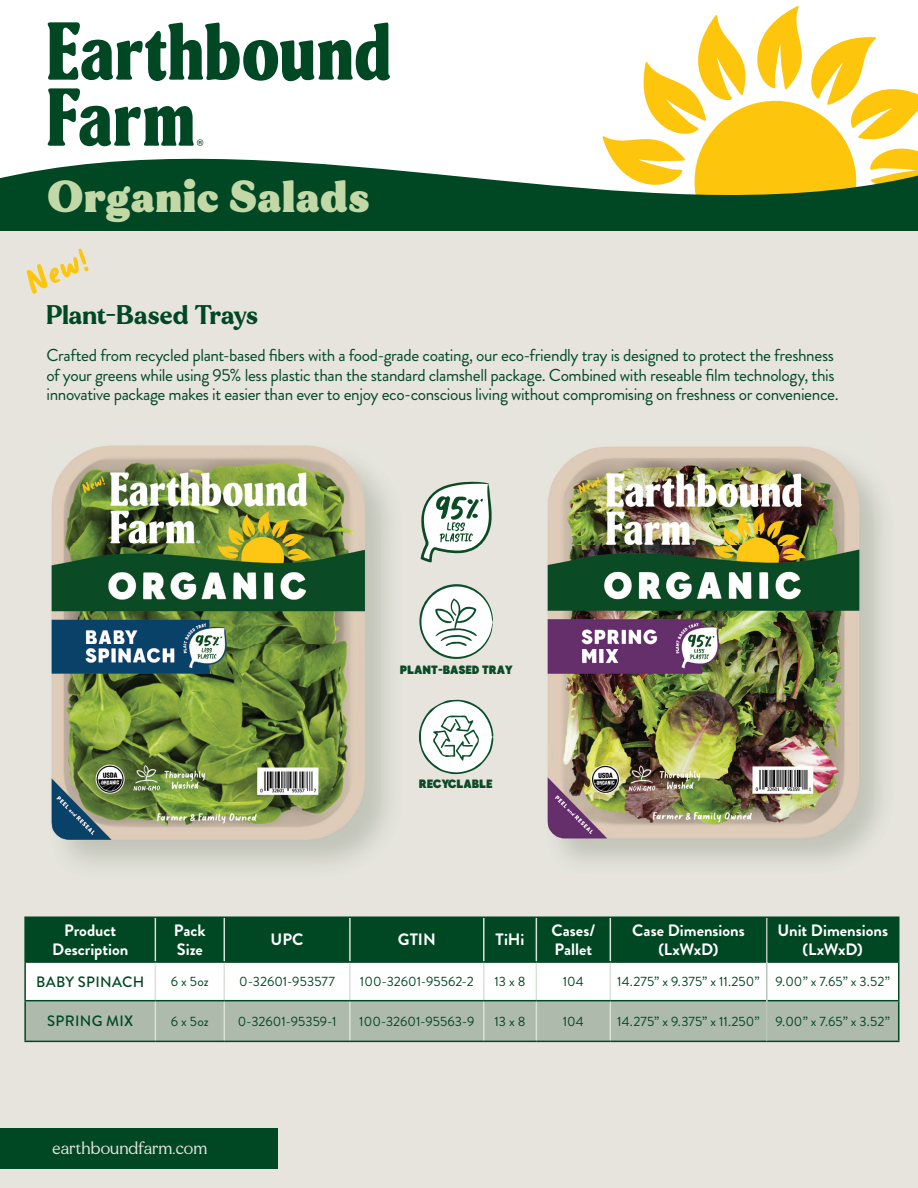
<style>
.page{position:relative;width:918px;height:1188px;background:#fff}
.page>*{position:absolute;margin:0;border:0;box-sizing:border-box;transform-origin:0 0}
.t1{font:700 45px "MADE Mellow PERSONALUSE";letter-spacing:.005em;color:#c3d8a7}
.t2{font:500 27px "MADE Mellow PERSONALUSE";letter-spacing:-.01em;color:#004724}
.t3{font:300 18px "MADE Mellow PERSONALUSE";letter-spacing:.01em;color:#e6e4dd}
.t4{font:17.25px/19.5px "Brandon Grotesque";letter-spacing:-.02em;color:#004724}
.t5{font:700 16.5px/19.8px "Brandon Grotesque";color:#fff;text-align:center}
.t6{font:500 15px "Brandon Grotesque";letter-spacing:.02em;color:#004724}
.t7{font:13.5px "Brandon Grotesque";letter-spacing:.005em;color:#004724}
.t8{font:12px "Crunold";color:#0a4a24}
</style>
<div class="page">
<svg style="left:643px;top:6px;width:275px;height:112px"></svg>
<svg style="left:0;top:118px;width:918px;height:113px"></svg>
<svg style="left:48px;top:22px;width:342px;height:60px"></svg>
<svg style="left:48px;top:88px;width:155px;height:58px"></svg>
<div style="left:0;top:231px;width:918px;height:957px;background:#e6e4dd"></div>
<div style="left:0;top:1128px;width:278px;height:41px;background:#004724"></div>
<svg style="left:27px;top:249px;width:62px;height:45px"></svg>
<img style="left:51px;top:445px;width:330px;height:403px">
<img style="left:547px;top:446px;width:326px;height:410px">
<svg style="left:26px;top:918px;width:872px;height:123px;background:#87a593"></svg>
<hr style="left:155px;top:918px;width:1px;height:43px;background:#dae1d9">
<hr style="left:224px;top:918px;width:1px;height:43px;background:#dae1d9">
<hr style="left:349px;top:918px;width:2px;height:43px;background:#dae1d9">
<hr style="left:483px;top:918px;width:2px;height:43px;background:#dae1d9">
<hr style="left:536px;top:918px;width:1px;height:43px;background:#dae1d9">
<hr style="left:155px;top:963px;width:1px;height:37px;background:#dae1d9">
<hr style="left:224px;top:963px;width:1px;height:37px;background:#dae1d9">
<hr style="left:349px;top:963px;width:2px;height:37px;background:#dae1d9">
<hr style="left:483px;top:963px;width:2px;height:37px;background:#dae1d9">
<hr style="left:536px;top:963px;width:1px;height:37px;background:#dae1d9">
<hr style="left:155px;top:1001px;width:1px;height:40px;background:#dae1d9">
<hr style="left:224px;top:1001px;width:1px;height:40px;background:#dae1d9">
<hr style="left:349px;top:1001px;width:2px;height:40px;background:#dae1d9">
<hr style="left:483px;top:1001px;width:2px;height:40px;background:#dae1d9">
<hr style="left:536px;top:1001px;width:1px;height:40px;background:#dae1d9">
<hr style="left:610px;top:918px;width:1px;height:43px;background:#dae1d9">
<hr style="left:610px;top:963px;width:1px;height:37px;background:#dae1d9">
<hr style="left:610px;top:1001px;width:1px;height:40px;background:#dae1d9">
<hr style="left:24px;top:918px;width:2px;height:43px;background:#004724">
<hr style="left:24px;top:963px;width:2px;height:37px;background:#004724">
<hr style="left:24px;top:1000px;width:131px;height:1px;background:#004724">
<hr style="left:24px;top:1001px;width:2px;height:40px;background:#004724">
<hr style="left:155px;top:1000px;width:69px;height:1px;background:#004724">
<hr style="left:224px;top:1000px;width:126px;height:1px;background:#004724">
<hr style="left:350px;top:1000px;width:134px;height:1px;background:#004724">
<hr style="left:484px;top:1000px;width:52px;height:1px;background:#004724">
<hr style="left:536px;top:1000px;width:74px;height:1px;background:#004724">
<hr style="left:610px;top:1000px;width:156px;height:1px;background:#004724">
<hr style="left:767px;top:1000px;width:132px;height:1px;background:#004724">
<hr style="left:24px;top:1041px;width:131px;height:1px;background:#004724">
<hr style="left:155px;top:1041px;width:69px;height:1px;background:#004724">
<hr style="left:224px;top:1041px;width:126px;height:1px;background:#004724">
<hr style="left:350px;top:1041px;width:134px;height:1px;background:#004724">
<hr style="left:484px;top:1041px;width:52px;height:1px;background:#004724">
<hr style="left:536px;top:1041px;width:74px;height:1px;background:#004724">
<hr style="left:610px;top:1041px;width:157px;height:1px;background:#004724">
<hr style="left:767px;top:1041px;width:132px;height:1px;background:#004724">
<hr style="left:898px;top:963px;width:1px;height:37px;background:#004724">
<hr style="left:898px;top:1001px;width:1px;height:40px;background:#004724">
<hr style="left:24px;top:916px;width:131px;height:2px;background:#004724">
<hr style="left:155px;top:916px;width:69px;height:2px;background:#004724">
<hr style="left:224px;top:916px;width:126px;height:2px;background:#004724">
<hr style="left:350px;top:916px;width:134px;height:2px;background:#004724">
<hr style="left:484px;top:916px;width:52px;height:2px;background:#004724">
<hr style="left:536px;top:916px;width:74px;height:2px;background:#004724">
<hr style="left:610px;top:916px;width:157px;height:2px;background:#004724">
<hr style="left:767px;top:916px;width:132px;height:2px;background:#004724">
<hr style="left:898px;top:918px;width:1px;height:43px;background:#004724">
<hr style="left:24px;top:961px;width:131px;height:2px;background:#004724">
<hr style="left:155px;top:961px;width:69px;height:2px;background:#004724">
<hr style="left:224px;top:961px;width:126px;height:2px;background:#004724">
<hr style="left:350px;top:961px;width:134px;height:2px;background:#004724">
<hr style="left:484px;top:961px;width:52px;height:2px;background:#004724">
<hr style="left:536px;top:961px;width:74px;height:2px;background:#004724">
<hr style="left:610px;top:961px;width:156px;height:2px;background:#004724">
<hr style="left:767px;top:961px;width:132px;height:2px;background:#004724">
<hr style="left:766px;top:918px;width:1px;height:44px;background:#b9c4ba">
<hr style="left:766px;top:962px;width:1px;height:39px;background:#b9c4ba">
<hr style="left:766px;top:1001px;width:1px;height:40px;background:#b9c4ba">
<svg style="left:421px;top:482px;width:71px;height:80px"></svg>
<svg style="left:419px;top:584px;width:74px;height:75px"></svg>
<svg style="left:419px;top:700px;width:74px;height:74px"></svg>
<h1 class="t1" style="left:48px;top:170px;width:324px">Organic Salads</h1>
<h2 class="t2" style="left:46px;top:299px;width:214px">Plant-Based Trays</h2>
<p class="t4" style="left:46px;top:346px;width:794px">Crafted from recycled plant-based fibers with a food-grade coating, our eco-friendly tray is designed to protect the freshness of your greens while using 95% less plastic than the standard clamshell package. Combined with reseable film technology, this innovative package makes it easier than ever to enjoy eco-conscious living without compromising on freshness or convenience.</p>
<p class="t8" style="left:400px;top:662px;width:115px">PLANT-BASED TRAY</p>
<p class="t8" style="left:419px;top:777px;width:75px">RECYCLABLE</p>
<p class="t5" style="left:52px;top:920px;width:78px">Product<br>Description</p>
<p class="t5" style="left:174px;top:920px;width:33px;text-align:left">Pack<br>Size</p>
<p class="t5" style="left:271px;top:930px;width:35px">UPC</p>
<p class="t5" style="left:398px;top:930px;width:39px">GTIN</p>
<p class="t5" style="left:496px;top:930px;width:30px">TiHi</p>
<p class="t5" style="left:552px;top:920px;width:45px;text-align:left">Cases/<br>Pallet</p>
<p class="t5" style="left:632px;top:920px;width:114px">Case Dimensions (LxWxD)</p>
<p class="t5" style="left:777px;top:920px;width:112px">Unit Dimensions (LxWxD)</p>
<p class="t6" style="left:36px;top:971px;width:110px">BABY SPINACH</p>
<p class="t7" style="left:171px;top:972px;width:39px">6 x 5oz</p>
<p class="t7" style="left:239px;top:972px;width:97px">0-32601-953577</p>
<p class="t7" style="left:360px;top:972px;width:115px">100-32601-95562-2</p>
<p class="t7" style="left:495px;top:972px;width:32px">13 x 8</p>
<p class="t7" style="left:563px;top:972px;width:23px">104</p>
<p class="t7" style="left:617px;top:972px;width:274px">14.275” x 9.375” x 11.250” 9.00” x 7.65” x 3.52”</p>
<p class="t6" style="left:47px;top:1011px;width:88px">SPRING MIX</p>
<p class="t7" style="left:171px;top:1012px;width:39px">6 x 5oz</p>
<p class="t7" style="left:238px;top:1012px;width:100px">0-32601-95359-1</p>
<p class="t7" style="left:359px;top:1012px;width:117px">100-32601-95563-9</p>
<p class="t7" style="left:495px;top:1012px;width:32px">13 x 8</p>
<p class="t7" style="left:563px;top:1012px;width:23px">104</p>
<p class="t7" style="left:617px;top:1012px;width:274px">14.275” x 9.375” x 11.250” 9.00” x 7.65” x 3.52”</p>
<p class="t3" style="left:53px;top:1138px;width:156px">earthboundfarm.com</p>
</div>
